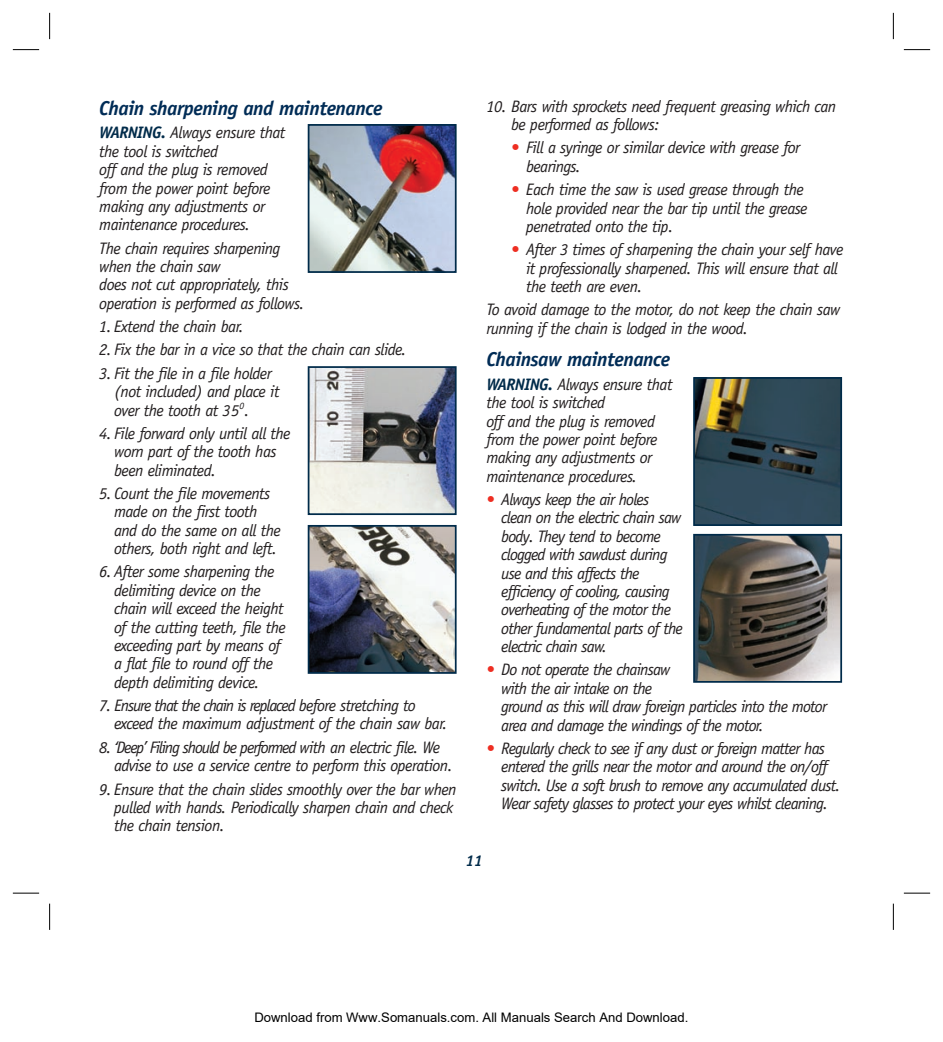
<style>
.page{position:relative;width:943px;height:1042px;background:#fff}
.page>*{position:absolute;margin:0;border:0;box-sizing:border-box;transform-origin:0 0}
.t1{font:italic 700 20.12px "Officina Sans";letter-spacing:-.025em;color:#002c56}
.t2{font:italic 16.62px/18.4px "Officina Sans";letter-spacing:-.035em;color:#231f20}
.t3{font:italic 700 15.75px "Officina Sans";color:#002b4a}
.t4{font:13.12px "Arial";color:#000}
.s1{font-weight:700;color:#002b4a}
.s2{color:#ee2e22}
</style>
<div class="page">
<img style="left:696px;top:537px;width:143px;height:143px">
<div style="left:693px;top:534px;width:149px;height:149px;border:2px solid #002b4a"></div>
<img style="left:696px;top:380px;width:143px;height:143px">
<div style="left:693px;top:377px;width:149px;height:149px;border:2px solid #002b4a"></div>
<img style="left:311px;top:528px;width:142px;height:143px">
<div style="left:308px;top:525px;width:148px;height:149px;border:2px solid #002b4a"></div>
<img style="left:311px;top:369px;width:142px;height:143px">
<div style="left:308px;top:366px;width:148px;height:149px;border:2px solid #002b4a"></div>
<img style="left:311px;top:127px;width:142px;height:143px">
<div style="left:308px;top:124px;width:148px;height:149px;border:2px solid #002b4a"></div>
<svg style="left:13px;top:49px;width:26px;height:1px"></svg>
<svg style="left:903px;top:49px;width:27px;height:1px"></svg>
<svg style="left:13px;top:893px;width:26px;height:1px"></svg>
<svg style="left:903px;top:893px;width:27px;height:1px"></svg>
<svg style="left:49px;top:13px;width:1px;height:26px"></svg>
<svg style="left:49px;top:903px;width:1px;height:27px"></svg>
<svg style="left:893px;top:13px;width:1px;height:26px"></svg>
<svg style="left:893px;top:903px;width:1px;height:27px"></svg>
<p class="t1" style="left:99px;top:96px;width:284px">Chain sharpening and maintenance</p>
<p class="t2" style="left:99px;top:124px;width:188px"><span class="s1">WARNING.</span> Always ensure that the tool is switched<br>off and the plug is removed from the power point before making any adjustments or maintenance procedures.</p>
<p class="t2" style="left:99px;top:239px;width:206px">The chain requires sharpening when the chain saw<br>does not cut appropriately, this operation is performed as follows.</p>
<p class="t2" style="left:99px;top:317px;width:146px">1. Extend the chain bar.</p>
<p class="t2" style="left:99px;top:341px;width:308px">2. Fix the bar in a vice so that the chain can slide.</p>
<p class="t2" style="left:114px;top:364px;width:167px;text-indent:-15px">3. Fit the file in a file holder (not included) and place it over the tooth at 35<sup>0</sup>.</p>
<p class="t2" style="left:114px;top:424px;width:178px;text-indent:-15px">4. File forward only until all the worn part of the tooth has been eliminated.</p>
<p class="t2" style="left:114px;top:484px;width:168px;text-indent:-15px">5. Count the file movements made on the first tooth and do the same on all the others, both right and left.</p>
<p class="t2" style="left:114px;top:563px;width:173px;text-indent:-15px">6. After some sharpening the delimiting device on the chain will exceed the height of the cutting teeth, file the exceeding part by means of a flat file to round off the depth delimiting device.</p>
<p class="t2" style="left:114px;top:696px;width:335px;text-indent:-15px">7. Ensure that the chain is replaced before stretching to exceed the maximum adjustment of the chain saw bar.</p>
<p class="t2" style="left:114px;top:738px;width:340px;text-indent:-15px">8. ‘Deep’ Filing should be performed with an electric file. We advise to use a service centre to perform this operation.</p>
<p class="t2" style="left:114px;top:780px;width:344px;text-indent:-15px">9. Ensure that the chain slides smoothly over the bar when pulled with hands. Periodically sharpen chain and check the chain tension.</p>
<p class="t2" style="left:511px;top:97px;width:326px;text-indent:-25px">10. Bars with sprockets need frequent greasing which can be performed as follows:</p>
<p class="t2" style="left:526px;top:139px;width:275px;text-indent:-15px"><span class="s2">•</span> Fill a syringe or similar device with grease for bearings.</p>
<p class="t2" style="left:526px;top:180px;width:283px;text-indent:-15px"><span class="s2">•</span> Each time the saw is used grease through the hole provided near the bar tip until the grease penetrated onto the tip.</p>
<p class="t2" style="left:526px;top:240px;width:319px;text-indent:-15px"><span class="s2">•</span> After 3 times of sharpening the chain your self have it professionally sharpened. This will ensure that all the teeth are even.</p>
<p class="t2" style="left:486px;top:301px;width:355px">To avoid damage to the motor, do not keep the chain saw running if the chain is lodged in the wood.</p>
<p class="t1" style="left:486px;top:347px;width:185px">Chainsaw maintenance</p>
<p class="t2" style="left:486px;top:375px;width:188px"><span class="s1">WARNING.</span> Always ensure that the tool is switched<br>off and the plug is removed from the power point before making any adjustments or maintenance procedures.</p>
<p class="t2" style="left:501px;top:490px;width:183px;text-indent:-15px"><span class="s2">•</span> Always keep the air holes clean on the electric chain saw body. They tend to become clogged with sawdust during use and this affects the efficiency of cooling, causing overheating of the motor the other fundamental parts of the electric chain saw.</p>
<p class="t2" style="left:501px;top:660px;width:327px;text-indent:-15px"><span class="s2">•</span> Do not operate the chainsaw<br>with the air intake on the<br>ground as this will draw foreign particles into the motor area and damage the windings of the motor.</p>
<p class="t2" style="left:501px;top:739px;width:341px;text-indent:-15px"><span class="s2">•</span> Regularly check to see if any dust or foreign matter has entered the grills near the motor and around the on/off switch. Use a soft brush to remove any accumulated dust.<br>Wear safety glasses to protect your eyes whilst cleaning.</p>
<p class="t3" style="left:465px;top:851px;width:18px">11</p>
<p class="t4" style="left:254px;top:1010px;width:435px">Download from Www.Somanuals.com. All Manuals Search And Download.</p>
</div>
